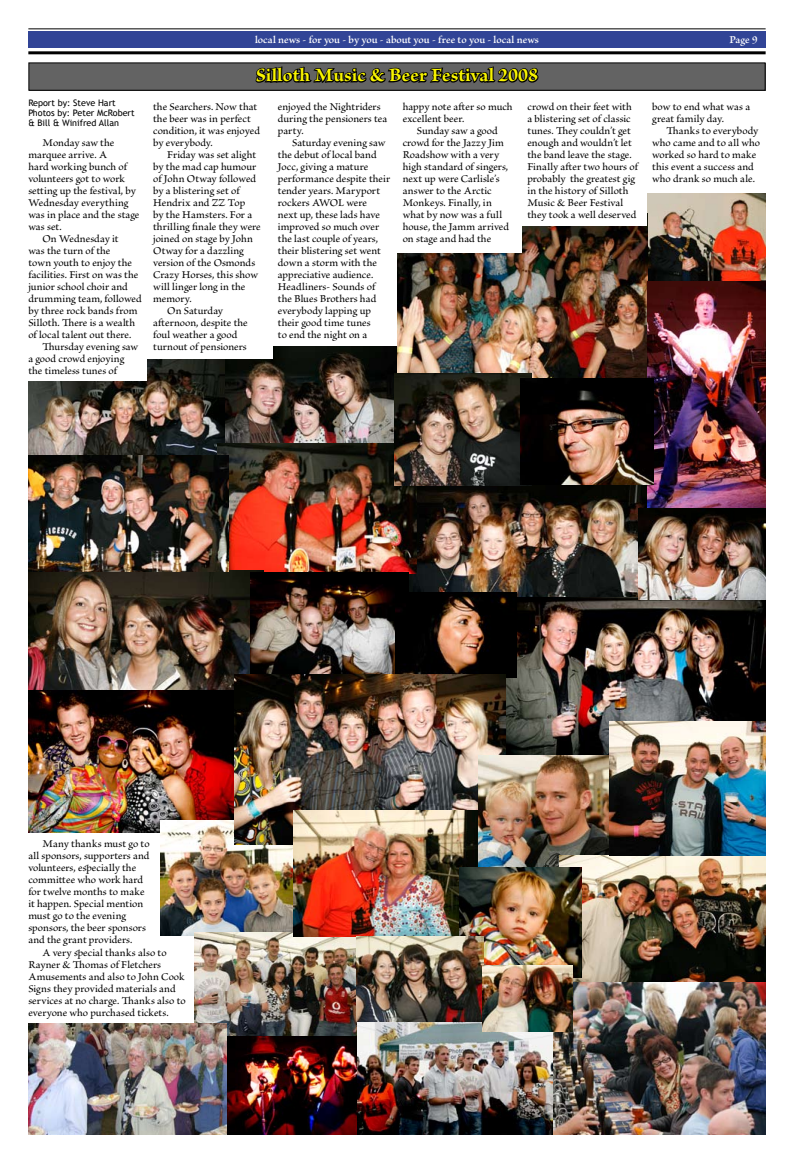
<style>
.page{position:relative;width:794px;height:1163px;background:#fff}
.page>*{position:absolute;margin:0;border:0;box-sizing:border-box;transform-origin:0 0}
.t1{font:700 20px "Brioso Pro";color:#f8f400}
.t2{font:500 11px/12px "Brioso Pro";letter-spacing:.005em;color:#000}
.t3{font:600 11px "Brioso Pro";color:#fff}
.t4{font:9px/10px "Trebuchet MS";color:#000}
</style>
<div class="page">
<img style="left:28px;top:359px;width:197px;height:97px">
<div style="left:28px;top:132px;width:119px;height:249px;background:#fff"></div>
<img style="left:225px;top:346px;width:173px;height:97px">
<div style="left:147px;top:97px;width:125px;height:261px;background:#fff"></div>
<img style="left:647px;top:193px;width:118px;height:88px">
<img style="left:398px;top:226px;width:249px;height:152px">
<div style="left:396px;top:98px;width:126px;height:154px;background:#fff"></div>
<div style="left:28px;top:31px;width:737px;height:17px;background:#314496"></div>
<hr style="left:28px;top:28px;width:737px;height:1px;background:#000">
<hr style="left:28px;top:51px;width:737px;height:3px;background:#000">
<div style="left:29px;top:63px;width:736px;height:27px;background:#636363"></div>
<svg style="left:255px;top:28px;width:284px;height:55px"></svg>
<div style="left:28px;top:62px;width:737px;height:29px;border:1px solid #000"></div>
<img style="left:408px;top:485px;width:239px;height:112px">
<img style="left:218px;top:443px;width:199px;height:130px">
<img style="left:647px;top:281px;width:118px;height:227px">
<img style="left:28px;top:570px;width:235px;height:120px">
<img style="left:395px;top:373px;width:136px;height:112px">
<img style="left:28px;top:456px;width:200px;height:115px">
<img style="left:520px;top:378px;width:133px;height:106px">
<img style="left:506px;top:597px;width:259px;height:157px">
<img style="left:251px;top:573px;width:157px;height:101px">
<img style="left:395px;top:592px;width:121px;height:85px">
<img style="left:639px;top:508px;width:126px;height:91px">
<img style="left:28px;top:690px;width:207px;height:142px">
<img style="left:161px;top:820px;width:133px;height:115px">
<img style="left:195px;top:931px;width:162px;height:104px">
<img style="left:235px;top:674px;width:271px;height:170px">
<img style="left:294px;top:810px;width:184px;height:125px">
<img style="left:478px;top:755px;width:132px;height:112px">
<img style="left:559px;top:855px;width:206px;height:126px">
<img style="left:610px;top:721px;width:155px;height:134px">
<img style="left:460px;top:867px;width:121px;height:109px">
<img style="left:356px;top:935px;width:127px;height:88px">
<img style="left:227px;top:1035px;width:130px;height:99px">
<img style="left:552px;top:981px;width:213px;height:153px">
<img style="left:357px;top:1022px;width:195px;height:112px">
<img style="left:482px;top:965px;width:91px;height:66px">
<img style="left:28px;top:1023px;width:199px;height:111px">
<p class="t4" style="left:28px;top:98px;width:108px">Report by: Steve Hart<br>Photos by: Peter McRobert &amp; Bill &amp; Winifred Allan</p>
<p class="t2" style="left:43px;top:137px;width:73px">Monday saw the</p>
<p class="t2" style="left:28px;top:149px;width:80px">marquee arrive. A</p>
<p class="t2" style="left:28px;top:161px;width:100px">hard working bunch of</p>
<p class="t2" style="left:28px;top:173px;width:98px">volunteers got to work</p>
<p class="t2" style="left:28px;top:185px;width:109px">setting up the festival, by</p>
<p class="t2" style="left:28px;top:197px;width:102px">Wednesday everything</p>
<p class="t2" style="left:28px;top:209px;width:112px">was in place and the stage</p>
<p class="t2" style="left:28px;top:221px;width:35px">was set.</p>
<p class="t2" style="left:43px;top:233px;width:77px">On Wednesday it</p>
<p class="t2" style="left:28px;top:245px;width:84px">was the turn of the</p>
<p class="t2" style="left:28px;top:257px;width:105px">town youth to enjoy the</p>
<p class="t2" style="left:28px;top:269px;width:111px">facilities. First on was the</p>
<p class="t2" style="left:28px;top:281px;width:101px">junior school choir and</p>
<p class="t2" style="left:28px;top:293px;width:115px">drumming team, followed</p>
<p class="t2" style="left:28px;top:305px;width:111px">by three rock bands from</p>
<p class="t2" style="left:28px;top:317px;width:108px">Silloth. There is a wealth</p>
<p class="t2" style="left:28px;top:329px;width:105px">of local talent out there.</p>
<p class="t2" style="left:43px;top:341px;width:97px">Thursday evening saw</p>
<p class="t2" style="left:28px;top:353px;width:98px">a good crowd enjoying</p>
<p class="t2" style="left:28px;top:365px;width:90px">the timeless tunes of</p>
<p class="t3" style="left:255px;top:34px;width:285px">local news - for you - by you - about you - free to you - local news</p>
<p class="t3" style="left:729px;top:34px;width:30px">Page 9</p>
<h1 class="t1" style="left:256px;top:64px;width:284px">Silloth Music &amp; Beer Festival 2008</h1>
<p class="t2" style="left:153px;top:101px;width:108px">the Searchers. Now that the beer was in perfect condition, it was enjoyed by everybody.</p>
<p class="t2" style="left:167px;top:149px;width:90px">Friday was set alight</p>
<p class="t2" style="left:153px;top:161px;width:105px">by the mad cap humour</p>
<p class="t2" style="left:153px;top:173px;width:105px">of John Otway followed</p>
<p class="t2" style="left:153px;top:185px;width:88px">by a blistering set of</p>
<p class="t2" style="left:153px;top:197px;width:94px">Hendrix and ZZ Top</p>
<p class="t2" style="left:153px;top:209px;width:100px">by the Hamsters. For a</p>
<p class="t2" style="left:153px;top:221px;width:109px">thrilling finale they were</p>
<p class="t2" style="left:153px;top:233px;width:101px">joined on stage by John</p>
<p class="t2" style="left:153px;top:245px;width:92px">Otway for a dazzling</p>
<p class="t2" style="left:153px;top:257px;width:104px">version of the Osmonds</p>
<p class="t2" style="left:153px;top:269px;width:106px">Crazy Horses, this show</p>
<p class="t2" style="left:153px;top:281px;width:94px">will linger long in the</p>
<p class="t2" style="left:153px;top:293px;width:40px">memory.</p>
<p class="t2" style="left:167px;top:305px;width:57px">On Saturday</p>
<p class="t2" style="left:153px;top:317px;width:96px">afternoon, despite the</p>
<p class="t2" style="left:153px;top:329px;width:86px">foul weather a good</p>
<p class="t2" style="left:153px;top:341px;width:95px">turnout of pensioners</p>
<p class="t2" style="left:278px;top:101px;width:111px">enjoyed the Nightriders during the pensioners tea party.</p>
<p class="t2" style="left:278px;top:137px;width:114px;text-indent:14px">Saturday evening saw the debut of local band<br>Jocc, giving a mature performance despite their tender years. Maryport rockers AWOL were<br>next up, these lads have improved so much over the last couple of years, their blistering set went down a storm with the appreciative audience.<br>Headliners- Sounds of the Blues Brothers had everybody lapping up their good time tunes<br>to end the night on a</p>
<p class="t2" style="left:403px;top:101px;width:111px">happy note after so much excellent beer.</p>
<p class="t2" style="left:403px;top:125px;width:108px;text-indent:14px">Sunday saw a good crowd for the Jazzy Jim<br>Roadshow with a very high standard of singers, next up were Carlisle’s answer to the Arctic<br>Monkeys. Finally, in what by now was a full house, the Jamm arrived on stage and had the</p>
<p class="t2" style="left:527px;top:101px;width:112px">crowd on their feet with a blistering set of classic tunes. They couldn’t get enough and wouldn’t let the band leave the stage.<br>Finally after two hours of probably the greatest gig in the history of Silloth<br>Music &amp; Beer Festival they took a well deserved</p>
<p class="t2" style="left:652px;top:101px;width:99px">bow to end what was a great family day.</p>
<p class="t2" style="left:652px;top:125px;width:109px;text-indent:14px">Thanks to everybody who came and to all who worked so hard to make this event a success and who drank so much ale.</p>
<p class="t2" style="left:28px;top:837px;width:123px;text-indent:14px">Many thanks must go to all sponsors, supporters and volunteers, especially the committee who work hard for twelve months to make it happen. Special mention must go to the evening sponsors, the beer sponsors and the grant providers.</p>
<p class="t2" style="left:28px;top:946px;width:159px;text-indent:14px">A very special thanks also to<br>Rayner &amp; Thomas of Fletchers<br>Amusements and also to John Cook<br>Signs they provided materials and services at no charge. Thanks also to everyone who purchased tickets.</p>
</div>
